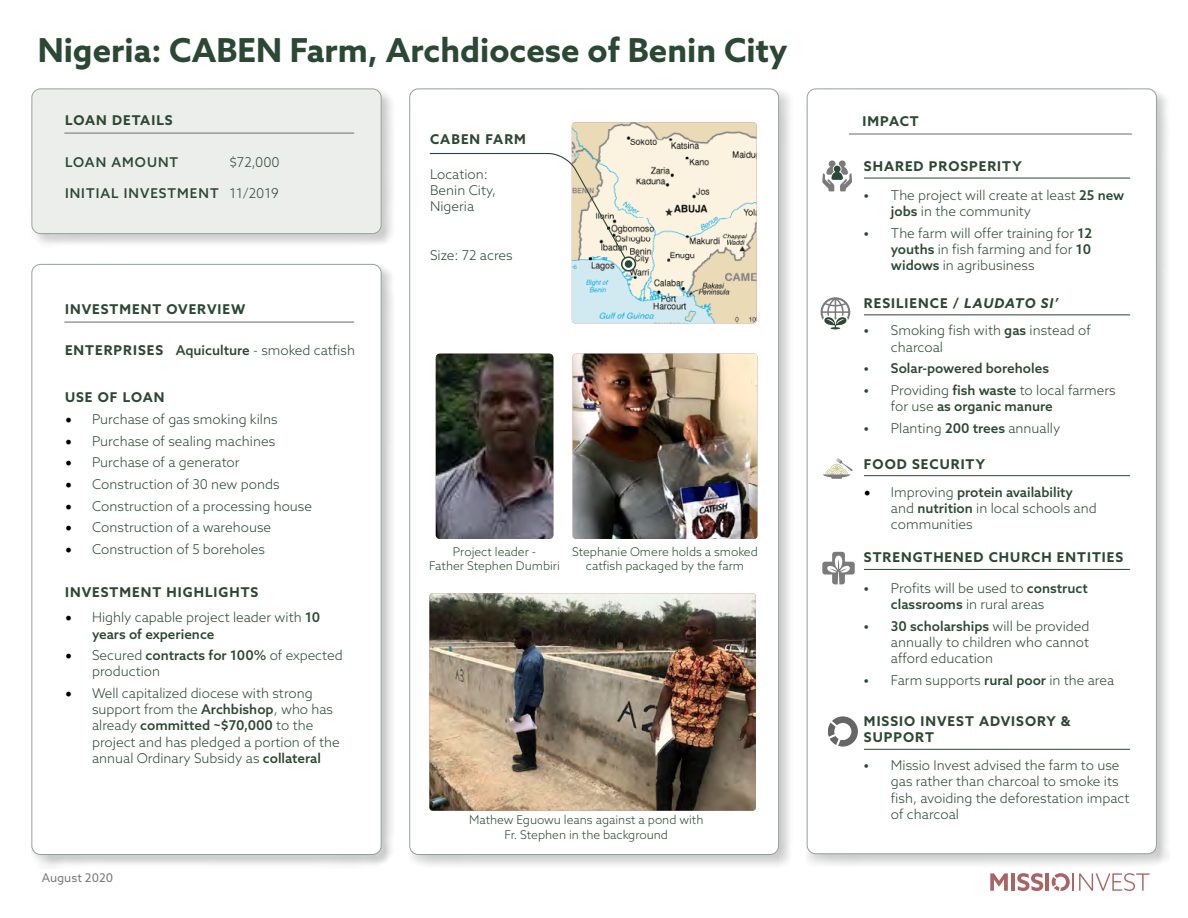
<style>
.page{position:relative;width:1188px;height:918px;background:#fff}
.page>*{position:absolute;margin:0;border:0;box-sizing:border-box;transform-origin:0 0}
.t1{font:700 33px "Azo Sans";color:#2b4834}
.t2{font:300 13.5px/16.2px "Azo Sans";color:#2b4834}
.t3{font:700 13.5px/16.2px "Azo Sans";letter-spacing:.075em;color:#2b4834}
.t4{font:500 13.5px "Azo Sans";letter-spacing:.075em;color:#2b4834}
.t5{font:500 13.5px "Azo Sans";color:#2b4834}
.t6{font:300 12px/14.4px "Azo Sans";color:#2b4834;text-align:center}
.t7{font:12px "Azo Sans";color:#7b7b7b}
.s1{font-weight:500}
.s2{font-family:"Minion Pro";font-weight:400;font-size:18px;color:#000}
.s3{font-weight:900}
.s4{font-style:italic}
</style>
<div class="page">
<div style="left:409px;top:88px;width:384px;height:781px;background:#7b7b7b;opacity:.75"></div>
<div style="left:410px;top:89px;width:369px;height:766px;background:#fff;border-radius:9px"></div>
<div style="left:807px;top:88px;width:363px;height:780px;background:#7b7b7b;opacity:.75"></div>
<div style="left:807px;top:89px;width:349px;height:765px;background:#fff;border-radius:9px"></div>
<div style="left:31px;top:264px;width:364px;height:605px;background:#7b7b7b;opacity:.75"></div>
<div style="left:32px;top:264px;width:349px;height:591px;background:#fff;border-radius:9px"></div>
<div style="left:31px;top:88px;width:364px;height:160px;background:#7b7b7b;opacity:.75"></div>
<div style="left:32px;top:89px;width:349px;height:145px;background:#eceeeb;border-radius:9px"></div>
<div style="left:31px;top:88px;width:351px;height:146px;border:1px solid #2b4834;border-radius:9px"></div>
<hr style="left:65px;top:322px;width:289px;height:1px;background:#7b7b7b">
<img style="left:572px;top:122px;width:185px;height:201px">
<img style="left:436px;top:354px;width:117px;height:185px">
<svg style="left:429px;top:152px;width:201px;height:113px"></svg>
<svg style="left:622px;top:257px;width:13px;height:14px"></svg>
<div style="left:621px;top:256px;width:15px;height:16px;border:2px solid #2b4834;border-radius:50%"></div>
<div style="left:625px;top:260px;width:7px;height:8px;background:#2b4834;border-radius:50%"></div>
<img style="left:429px;top:593px;width:327px;height:218px">
<img style="left:573px;top:354px;width:184px;height:185px">
<hr style="left:849px;top:133px;width:283px;height:2px;background:#7b7b7b">
<svg style="left:822px;top:160px;width:30px;height:31px"></svg>
<hr style="left:864px;top:178px;width:266px;height:1px;background:#2b4834">
<hr style="left:864px;top:569px;width:266px;height:1px;background:#2b4834">
<svg style="left:822px;top:552px;width:33px;height:32px"></svg>
<hr style="left:864px;top:315px;width:266px;height:1px;background:#2b4834">
<svg style="left:821px;top:297px;width:29px;height:32px"></svg>
<hr style="left:864px;top:475px;width:266px;height:1px;background:#2b4834">
<svg style="left:823px;top:458px;width:30px;height:21px"></svg>
<hr style="left:864px;top:749px;width:266px;height:1px;background:#2b4834">
<svg style="left:828px;top:716px;width:30px;height:31px"></svg>
<hr style="left:65px;top:133px;width:289px;height:1px;background:#7b7b7b">
<svg style="left:978px;top:864px;width:189px;height:27px"></svg>
<h1 class="t1" style="left:38px;top:28px;width:751px">Nigeria: CABEN Farm, Archdiocese of Benin City</h1>
<p class="t3" style="left:65px;top:112px;width:109px">LOAN DETAILS</p>
<p class="t4" style="left:65px;top:153px;width:115px">LOAN AMOUNT</p>
<p class="t4" style="left:65px;top:184px;width:155px">INITIAL INVESTMENT</p>
<p class="t2" style="left:229px;top:154px;width:52px">$72,000</p>
<p class="t2" style="left:229px;top:185px;width:51px">11/2019</p>
<p class="t3" style="left:65px;top:301px;width:182px">INVESTMENT OVERVIEW</p>
<p class="t3" style="left:65px;top:342px;width:100px">ENTERPRISES</p>
<p class="t3" style="left:65px;top:389px;width:101px">USE OF LOAN</p>
<p class="t2" style="left:176px;top:342px;width:181px"><span class="s1">Aquiculture</span> - smoked catfish</p>
<p class="t2" style="left:65px;top:411px;width:214px"><span class="s2">•</span> Purchase of gas smoking kilns</p>
<p class="t2" style="left:65px;top:433px;width:212px"><span class="s2">•</span> Purchase of sealing machines</p>
<p class="t2" style="left:65px;top:454px;width:176px"><span class="s2">•</span> Purchase of a generator</p>
<p class="t2" style="left:65px;top:476px;width:216px"><span class="s2">•</span> Construction of 30 new ponds</p>
<p class="t2" style="left:65px;top:498px;width:249px"><span class="s2">•</span> Construction of a processing house</p>
<p class="t2" style="left:65px;top:519px;width:208px"><span class="s2">•</span> Construction of a warehouse</p>
<p class="t2" style="left:65px;top:541px;width:201px"><span class="s2">•</span> Construction of 5 boreholes</p>
<p class="t3" style="left:65px;top:584px;width:195px">INVESTMENT HIGHLIGHTS</p>
<p class="t2" style="left:92px;top:609px;width:230px;text-indent:-27px"><span class="s2">•</span> Highly capable project leader with <span class="s1">10 years of experience</span></p>
<p class="t2" style="left:92px;top:647px;width:252px;text-indent:-27px"><span class="s2">•</span> Secured <span class="s1">contracts for 100%</span> of expected production</p>
<p class="t2" style="left:92px;top:685px;width:249px;text-indent:-27px"><span class="s2">•</span> Well capitalized diocese with strong support from the <span class="s1">Archbishop</span>, who has already <span class="s1">committed ~$70,000</span> to the project and has pledged a portion of the annual Ordinary Subsidy as <span class="s1">collateral</span></p>
<p class="t7" style="left:42px;top:870px;width:73px">August 2020</p>
<p class="t3" style="left:430px;top:131px;width:97px">CABEN FARM</p>
<p class="t2" style="left:430px;top:166px;width:68px">Location:<br>Benin City,<br>Nigeria</p>
<p class="t2" style="left:430px;top:247px;width:84px">Size: 72 acres</p>
<p class="t6" style="left:429px;top:544px;width:132px">Project leader -<br>Father Stephen Dumbiri</p>
<p class="t6" style="left:572px;top:544px;width:187px">Stephanie Omere holds a smoked catfish packaged by the farm</p>
<p class="t6" style="left:469px;top:813px;width:236px">Mathew Eguowu leans against a pond with<br>Fr. Stephen in the background</p>
<p class="t3" style="left:862px;top:112px;width:58px">IMPACT</p>
<p class="t3" style="left:864px;top:158px;width:159px">SHARED PROSPERITY</p>
<p class="t2" style="left:891px;top:187px;width:235px;text-indent:-27px"><span class="s3">•</span> The project will create at least <span class="s1">25 new jobs</span> in the community</p>
<p class="t2" style="left:891px;top:225px;width:203px;text-align:justify;text-indent:-27px"><span class="s3">•</span> The farm will offer training for <span class="s1">12 youths</span> in fish farming and for <span class="s1">10 widows</span> in agribusiness</p>
<p class="t3" style="left:864px;top:295px;width:196px">RESILIENCE / <span class="s4">LAUDATO SI’</span></p>
<p class="t2" style="left:891px;top:322px;width:201px;text-indent:-27px"><span class="s3">•</span> Smoking fish with <span class="s1">gas</span> instead of charcoal</p>
<p class="t5" style="left:864px;top:360px;width:187px"><span class="s3">•</span> Solar-powered boreholes</p>
<p class="t2" style="left:891px;top:382px;width:226px;text-indent:-27px"><span class="s3">•</span> Providing <span class="s1">fish waste</span> to local farmers for use <span class="s1">as organic manure</span></p>
<p class="t2" style="left:864px;top:420px;width:198px"><span class="s3">•</span> Planting <span class="s1">200 trees</span> annually</p>
<p class="t3" style="left:864px;top:456px;width:123px">FOOD SECURITY</p>
<p class="t2" style="left:891px;top:484px;width:207px;text-indent:-27px"><span class="s2">•</span> Improving <span class="s1">protein availability </span>and <span class="s1">nutrition</span> in local schools and communities</p>
<p class="t3" style="left:864px;top:549px;width:261px">STRENGTHENED CHURCH ENTITIES</p>
<p class="t2" style="left:891px;top:580px;width:198px;text-indent:-27px"><span class="s3">•</span> Profits will be used to <span class="s1">construct classrooms</span> in rural areas</p>
<p class="t2" style="left:891px;top:618px;width:200px;text-align:justify;text-indent:-27px"><span class="s3">•</span> <span class="s1">30 scholarships</span> will be provided annually to children who cannot afford education</p>
<p class="t2" style="left:864px;top:672px;width:252px"><span class="s3">•</span> Farm supports <span class="s1">rural poor</span> in the area</p>
<p class="t3" style="left:864px;top:713px;width:208px">MISSIO INVEST ADVISORY &amp;<br>SUPPORT</p>
<p class="t2" style="left:891px;top:757px;width:240px;text-indent:-27px"><span class="s3">•</span> Missio Invest advised the farm to use gas rather than charcoal to smoke its fish, avoiding the deforestation impact of charcoal</p>
</div>
